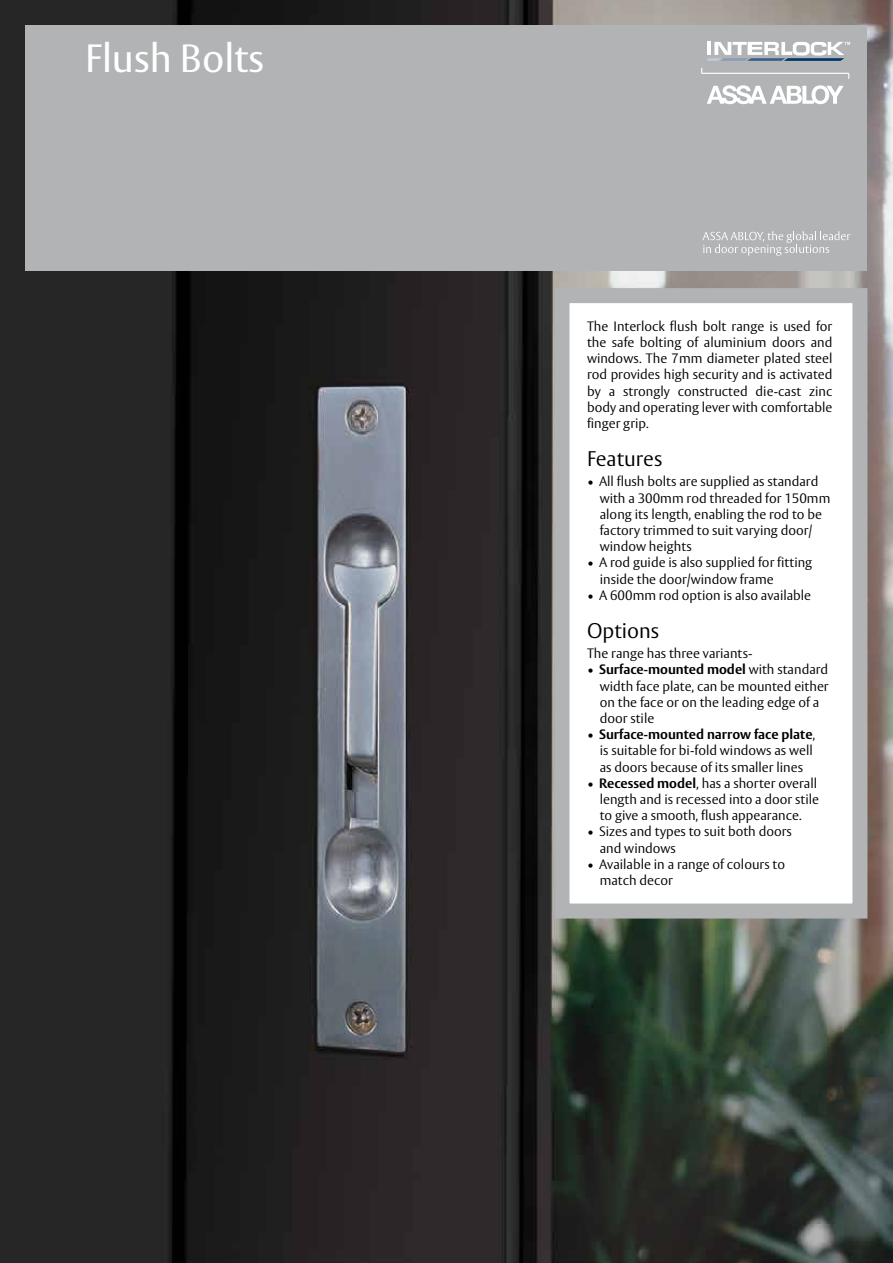
<style>
.page{position:relative;width:893px;height:1263px;background:#fff}
.page>*{position:absolute;margin:0;border:0;box-sizing:border-box;transform-origin:0 0}
.t1{font:39px "ASSA Vesta";color:#fff}
.t2{font:300 21px "ASSA Vesta";color:#000}
.t3{font:300 13.5px/16.2px "ASSA Vesta";color:#000}
.s1{font-weight:700}
</style>
<div class="page">
<img style="left:0;top:0;width:893px;height:1263px">
<div style="left:554px;top:288px;width:313px;height:630px;background:#fff;border:15px solid #b1b3b4"></div>
<div style="left:26px;top:26px;width:841px;height:245px;background:#b1b3b4"></div>
<svg style="left:702px;top:231px;width:148px;height:25px"></svg>
<svg style="left:701px;top:68px;width:148px;height:11px"></svg>
<svg style="left:707px;top:85px;width:137px;height:19px"></svg>
<svg style="left:707px;top:42px;width:143px;height:19px"></svg>
<h1 class="t1" style="left:85px;top:34px;width:181px">Flush Bolts</h1>
<p class="t3" style="left:587px;top:319px;width:247px;text-align:justify">The Interlock flush bolt range is used for the safe bolting of aluminium doors and windows. The 7mm diameter plated steel rod provides high security and is activated by a strongly constructed die-cast zinc body and operating lever with comfortable finger grip.</p>
<h2 class="t2" style="left:587px;top:446px;width:77px">Features</h2>
<p class="t3" style="left:600px;top:474px;width:232px;text-indent:-13px">• All flush bolts are supplied as standard with a 300mm rod threaded for 150mm along its length, enabling the rod to be factory trimmed to suit varying door/ window heights</p>
<p class="t3" style="left:600px;top:555px;width:214px;text-indent:-13px">• A rod guide is also supplied for fitting inside the door/window frame</p>
<p class="t3" style="left:587px;top:588px;width:226px">• A 600mm rod option is also available</p>
<h2 class="t2" style="left:587px;top:618px;width:74px">Options</h2>
<p class="t3" style="left:587px;top:646px;width:167px">The range has three variants-</p>
<p class="t3" style="left:600px;top:662px;width:230px;text-indent:-13px">• <span class="s1">Surface-mounted model</span> with standard width face plate, can be mounted either on the face or on the leading edge of a door stile</p>
<p class="t3" style="left:600px;top:727px;width:217px;text-indent:-13px">• <span class="s1">Surface-mounted narrow face plate</span>, is suitable for bi-fold windows as well as doors because of its smaller lines</p>
<p class="t3" style="left:600px;top:776px;width:221px;text-indent:-13px">• <span class="s1">Recessed model</span>, has a shorter overall length and is recessed into a door stile to give a smooth, flush appearance.</p>
<p class="t3" style="left:600px;top:824px;width:194px;text-indent:-13px">• Sizes and types to suit both doors and windows</p>
<p class="t3" style="left:600px;top:857px;width:187px;text-indent:-13px">• Available in a range of colours to match decor</p>
</div>
